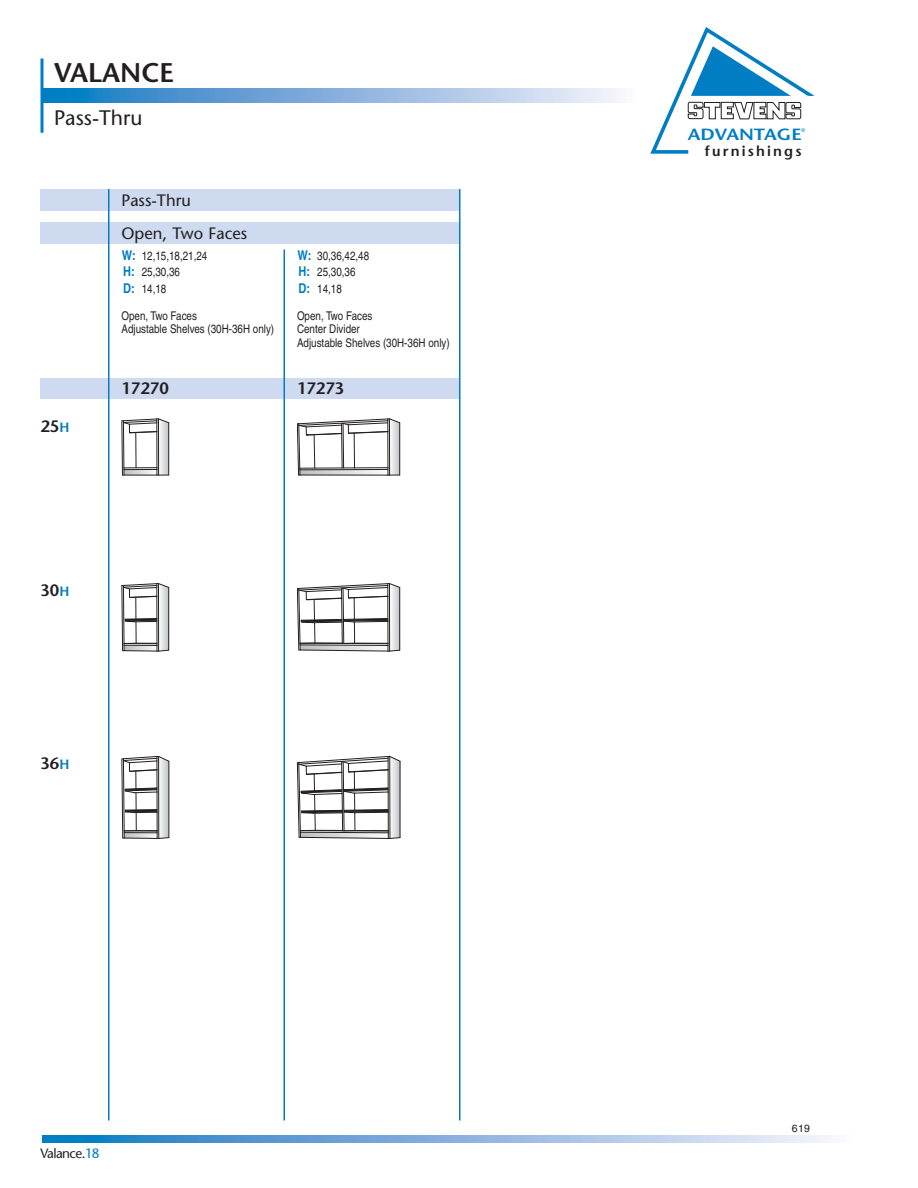
<style>
.page{position:relative;width:918px;height:1188px;background:#fff}
.page>*{position:absolute;margin:0;border:0;box-sizing:border-box;transform-origin:0 0}
.t1{font:600 27px "Stone Sans";color:#231f20}
.t2{font:21px "Stone Sans";color:#231f20}
.t3{font:16.5px "Stone Sans";color:#231f20}
.t4{font:600 16.5px "Stone Sans";color:#231f20}
.t5{font:600 16.2px "Stone Sans";color:#007dc3;scale:1.17 1}
.t6{font:600 14.4px "Stone Sans";letter-spacing:.15em;color:#231f20}
.t7{font:13.5px "Stone Sans";letter-spacing:-.04em;color:#231f20}
.t8{font:condensed 12px/16.5px "Helvetica";color:#231f20}
.t9{font:10.5px "Helvetica";color:#231f20}
.t10{font:5.4px "Stone Sans";color:#007dc3}
.s1{font-size:13.5px;color:#007dc3}
.s2{font-weight:700;font-size:13.5px;color:#007dc3}
.s3{color:#007dc3}
</style>
<div class="page">
<svg style="left:40px;top:59px;width:4px;height:74px"></svg>
<svg style="left:42px;top:89px;width:578px;height:13px;background:#81b1dc"></svg>
<svg style="left:42px;top:1135px;width:788px;height:7px;background:#81b1dd"></svg>
<svg style="left:650px;top:27px;width:165px;height:127px"></svg>
<div style="left:40px;top:222px;width:419px;height:22px;background:#cddaf0"></div>
<div style="left:40px;top:189px;width:419px;height:22px;background:#cddaf0"></div>
<div style="left:40px;top:378px;width:419px;height:20px;background:#cddaf0"></div>
<hr style="left:284px;top:249px;width:1px;height:871px;background:#007dc3">
<hr style="left:459px;top:189px;width:1px;height:931px;background:#007dc3">
<hr style="left:108px;top:189px;width:2px;height:931px;background:#007dc3">
<svg style="left:297px;top:418px;width:103px;height:58px"></svg>
<svg style="left:297px;top:583px;width:103px;height:69px"></svg>
<svg style="left:283px;top:660px;width:118px;height:179px"></svg>
<svg style="left:122px;top:418px;width:47px;height:58px"></svg>
<svg style="left:122px;top:583px;width:47px;height:69px"></svg>
<hr style="left:169px;top:761px;width:1px;height:77px;background:#231f20">
<svg style="left:122px;top:756px;width:47px;height:83px"></svg>
<h1 class="t1" style="left:54px;top:59px;width:122px">VALANCE</h1>
<h2 class="t2" style="left:54px;top:107px;width:90px">Pass-Thru</h2>
<h3 class="t4" style="left:41px;top:418px;width:30px">25<span class="s1">H</span></h3>
<h3 class="t3" style="left:122px;top:192px;width:71px">Pass-Thru</h3>
<h3 class="t3" style="left:122px;top:225px;width:127px">Open, Two Faces</h3>
<p class="t8" style="left:122px;top:249px;width:87px"><span class="s2">W:</span> 12,15,18,21,24<br><span class="s2">H:</span> 25,30,36<br><span class="s2">D:</span> 14,18</p>
<p class="t8" style="left:122px;top:310px;width:154px;line-height:13.5px">Open, Two Faces<br>Adjustable Shelves (30H-36H only)</p>
<h3 class="t4" style="left:122px;top:380px;width:49px">17270</h3>
<p class="t8" style="left:297px;top:249px;width:73px"><span class="s2">W:</span> 30,36,42,48<br><span class="s2">H:</span> 25,30,36<br><span class="s2">D:</span> 14,18</p>
<p class="t8" style="left:297px;top:310px;width:154px;line-height:13.5px">Open, Two Faces<br>Center Divider<br>Adjustable Shelves (30H-36H only)</p>
<h3 class="t4" style="left:297px;top:380px;width:49px">17273</h3>
<h3 class="t4" style="left:40px;top:583px;width:30px">30<span class="s1">H</span></h3>
<h3 class="t4" style="left:40px;top:755px;width:30px">36<span class="s1">H</span></h3>
<p class="t7" style="left:40px;top:1147px;width:61px">Valance.<span class="s3">18</span></p>
<h3 class="t5" style="left:688px;top:126px;width:99px">ADVANTAGE</h3>
<p class="t6" style="left:705px;top:144px;width:98px">furnishings</p>
<p class="t10" style="left:801px;top:128px;width:6px">®</p>
<p class="t9" style="left:792px;top:1125px;width:20px">619</p>
</div>
